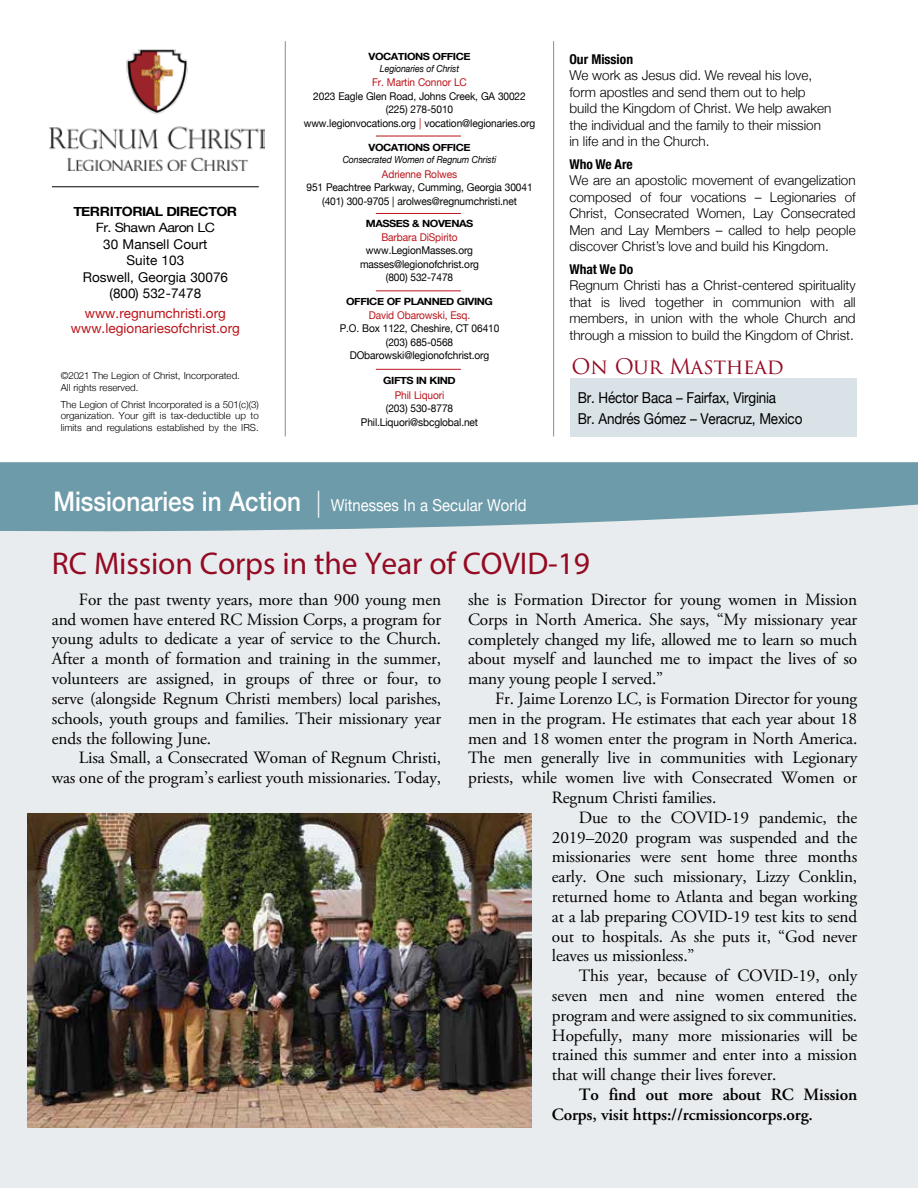
<style>
.page{position:relative;width:918px;height:1188px;background:#fff}
.page>*{position:absolute;margin:0;border:0;box-sizing:border-box;transform-origin:0 0}
.t1{font:31.5px "Myriad Pro";letter-spacing:-.005em;color:#940a23}
.t2{font:21px "Trajan Pro 3";letter-spacing:-.02em;color:#940a23}
.t3{font:17.25px/19.8px "Adobe Garamond Pro";letter-spacing:-.01em;color:#000;text-align:justify}
.t4{font:600 17.25px/19.8px "Adobe Garamond Pro";letter-spacing:-.01em;color:#000}
.t5{font:16.5px "Helvetica Neue";color:#fff;scale:.9 1}
.t6{font:15px/21px "Helvetica Neue";letter-spacing:-.015em;color:#000;scale:.9 1}
.t7{font:300 13.5px/16.5px "Helvetica Neue";color:#000;text-align:justify}
.t8{font:13.5px/16.5px "Helvetica Neue";letter-spacing:.005em;color:#000;text-align:center}
.t9{font:13.5px/15px "Helvetica Neue";letter-spacing:.005em;color:#ba141a;text-align:center}
.t10{font:700 condensed 13.5px "Helvetica Neue";color:#000}
.t11{font:700 12.9px "Helvetica Neue";letter-spacing:-.04em;color:#000;scale:1.11 1}
.t12{font:12.9px "Helvetica Neue";letter-spacing:-.04em;color:#000;scale:1.11 1}
.t13{font:10.65px/13.5px "Helvetica Neue";letter-spacing:-.01em;color:#000;text-align:center;scale:.95 1}
.t14{font:10.65px "Helvetica Neue";letter-spacing:-.01em;color:#ba141a;scale:.95 1}
.t15{font:700 10.05px "Helvetica Neue";letter-spacing:-.04em;color:#000;scale:1.11 1}
.t16{font:300 9.75px/11.7px "Helvetica Neue";color:#000}
.t17{font:italic 9.75px "Helvetica Neue";letter-spacing:-.01em;color:#000;scale:.9 1}
.s1{font-size:11.25px;color:#ba141a}
.s2{font-weight:500;font-size:27px}
.s3{font-family:"Myriad Pro";font-weight:300;font-size:27px}
</style>
<div class="page">
<hr style="left:553px;top:41px;width:1px;height:395px;background:#8a8c8e">
<hr style="left:285px;top:41px;width:1px;height:395px;background:#8a8c8e">
<hr style="left:376px;top:290px;width:85px;height:1px;background:#ba141a">
<hr style="left:376px;top:369px;width:85px;height:1px;background:#ba141a">
<hr style="left:376px;top:136px;width:85px;height:1px;background:#ba141a">
<hr style="left:376px;top:213px;width:85px;height:1px;background:#ba141a">
<hr style="left:52px;top:187px;width:207px;height:1px;background:#000">
<img style="left:49px;top:50px;width:216px;height:120px">
<div style="left:0;top:462px;width:918px;height:726px;background:#e8ecee"></div>
<svg style="left:0;top:462px;width:918px;height:70px;background:#7ca5b2"></svg>
<div style="left:571px;top:378px;width:286px;height:59px;background:#d9e2e6"></div>
<img style="left:27px;top:814px;width:505px;height:314px">
<p class="t11" style="left:74px;top:201px;width:149px">TERRITORIAL DIRECTOR</p>
<p class="t12" style="left:96px;top:218px;width:109px">Fr. Shawn Aaron LC</p>
<p class="t8" style="left:83px;top:236px;width:147px">30 Mansell Court<br>Suite 103<br>Roswell, Georgia 30076 (800) 532-7478</p>
<p class="t9" style="left:71px;top:306px;width:171px">www.regnumchristi.org www.legionariesofchrist.org</p>
<p class="t16" style="left:61px;top:369px;width:181px">©2021 The Legion of Christ, Incorporated.<br>All rights reserved.</p>
<p class="t16" style="left:61px;top:398px;width:200px;text-align:justify">The Legion of Christ Incorporated is a 501(c)(3) organization. Your gift is tax-deductible up to limits and regulations established by the IRS.</p>
<p class="t15" style="left:368px;top:48px;width:93px">VOCATIONS OFFICE</p>
<p class="t17" style="left:380px;top:61px;width:89px">Legionaries of Christ</p>
<p class="t14" style="left:372px;top:75px;width:101px">Fr. Martin Connor LC</p>
<p class="t13" style="left:304px;top:90px;width:245px">2023 Eagle Glen Road, Johns Creek, GA 30022 (225) 278-5010<br>www.legionvocations.org <span class="s1">|</span> vocation@legionaries.org</p>
<p class="t15" style="left:368px;top:139px;width:93px">VOCATIONS OFFICE</p>
<p class="t17" style="left:343px;top:152px;width:172px">Consecrated Women of Regnum Christi</p>
<p class="t14" style="left:382px;top:166px;width:81px">Adrienne Rolwes</p>
<p class="t13" style="left:306px;top:181px;width:240px">951 Peachtree Parkway, Cumming, Georgia 30041 (401) 300-9705 | arolwes@regnumchristi.net</p>
<p class="t15" style="left:366px;top:216px;width:98px">MASSES &amp; NOVENAS</p>
<p class="t14" style="left:381px;top:229px;width:82px">Barbara DiSpirito</p>
<p class="t13" style="left:360px;top:244px;width:127px">www.LegionMasses.org masses@legionofchrist.org (800) 532-7478</p>
<p class="t15" style="left:346px;top:294px;width:134px">OFFICE OF PLANNED GIVING</p>
<p class="t14" style="left:369px;top:307px;width:108px">David Obarowski, Esq.</p>
<p class="t13" style="left:340px;top:322px;width:170px">P.O. Box 1122, Cheshire, CT 06410 (203) 685-0568<br>DObarowski@legionofchrist.org</p>
<p class="t15" style="left:383px;top:373px;width:67px">GIFTS IN KIND</p>
<p class="t14" style="left:395px;top:387px;width:54px">Phil Liquori</p>
<p class="t13" style="left:361px;top:402px;width:125px">(203) 530-8778<br>Phil.Liquori@sbcglobal.net</p>
<p class="t5" style="left:53px;top:493px;width:527px"><span class="s2">Missionaries in Action</span> <span class="s3">|</span> Witnesses In a Secular World</p>
<p class="t10" style="left:569px;top:48px;width:65px">Our Mission</p>
<p class="t7" style="left:569px;top:66px;width:264px;text-align:left">We work as Jesus did. We reveal his love, form apostles and send them out to help build the Kingdom of Christ. We help awaken the individual and the family to their mission in life and in the Church.</p>
<p class="t10" style="left:569px;top:153px;width:65px">Who We Are</p>
<p class="t7" style="left:569px;top:171px;width:288px">We are an apostolic movement of evangelization composed of four vocations – Legionaries of Christ, Consecrated Women, Lay Consecrated Men and Lay Members – called to help people discover Christ’s love and build his Kingdom.</p>
<p class="t10" style="left:569px;top:258px;width:65px">What We Do</p>
<p class="t7" style="left:569px;top:276px;width:288px">Regnum Christi has a Christ-centered spirituality that is lived together in communion with all members, in union with the whole Church and through a mission to build the Kingdom of Christ.</p>
<p class="t2" style="left:572px;top:352px;width:214px">On Our Masthead</p>
<p class="t6" style="left:578px;top:388px;width:251px">Br. Héctor Baca – Fairfax, Virginia<br>Br. Andrés Gómez – Veracruz, Mexico</p>
<h1 class="t1" style="left:52px;top:544px;width:539px">RC Mission Corps in the Year of COVID-19</h1>
<p class="t3" style="left:52px;top:590px;width:391px;text-indent:27px">For the past twenty years, more than 900 young men and women have entered RC Mission Corps, a program for young adults to dedicate a year of service to the Church.<br>After a month of formation and training in the summer, volunteers are assigned, in groups of three or four, to serve (alongside Regnum Christi members) local parishes, schools, youth groups and families. Their missionary year ends the following June.</p>
<p class="t3" style="left:52px;top:749px;width:391px;text-align:right">Lisa Small, a Consecrated Woman of Regnum Christi, was one of the program’s earliest youth missionaries. Today,</p>
<p class="t3" style="left:468px;top:590px;width:391px">she is Formation Director for young women in Mission Corps in North America. She says, “My missionary year completely changed my life, allowed me to learn so much about myself and launched me to impact the lives of so many young people I served.”</p>
<p class="t3" style="left:495px;top:689px;width:364px">Fr. Jaime Lorenzo LC, is Formation Director for young</p>
<p class="t3" style="left:468px;top:709px;width:391px">men in the program. He estimates that each year about 18</p>
<p class="t3" style="left:468px;top:729px;width:391px">men and 18 women enter the program in North America.</p>
<p class="t3" style="left:468px;top:749px;width:391px">The men generally live in communities with Legionary</p>
<p class="t3" style="left:468px;top:768px;width:391px">priests, while women live with Consecrated Women or</p>
<p class="t3" style="left:552px;top:788px;width:166px">Regnum Christi families.</p>
<p class="t3" style="left:579px;top:808px;width:280px">Due to the COVID-19 pandemic, the</p>
<p class="t3" style="left:552px;top:828px;width:307px">2019–2020 program was suspended and the</p>
<p class="t3" style="left:552px;top:848px;width:307px">missionaries were sent home three months</p>
<p class="t3" style="left:552px;top:867px;width:307px">early. One such missionary, Lizzy Conklin,</p>
<p class="t3" style="left:552px;top:887px;width:307px">returned home to Atlanta and began working</p>
<p class="t3" style="left:552px;top:907px;width:307px">at a lab preparing COVID-19 test kits to send</p>
<p class="t3" style="left:552px;top:927px;width:307px">out to hospitals. As she puts it, “God never</p>
<p class="t3" style="left:552px;top:947px;width:144px">leaves us missionless.”</p>
<p class="t3" style="left:579px;top:966px;width:280px">This year, because of COVID-19, only</p>
<p class="t3" style="left:552px;top:986px;width:307px">seven men and nine women entered the</p>
<p class="t3" style="left:552px;top:1006px;width:307px">program and were assigned to six communities.</p>
<p class="t3" style="left:552px;top:1026px;width:307px">Hopefully, many more missionaries will be</p>
<p class="t3" style="left:552px;top:1046px;width:307px">trained this summer and enter into a mission</p>
<p class="t3" style="left:552px;top:1065px;width:226px">that will change their lives forever.</p>
<p class="t4" style="left:552px;top:1085px;width:307px;text-indent:27px">To find out more about RC Mission<br>Corps, visit https://rcmissioncorps.org.</p>
</div>
